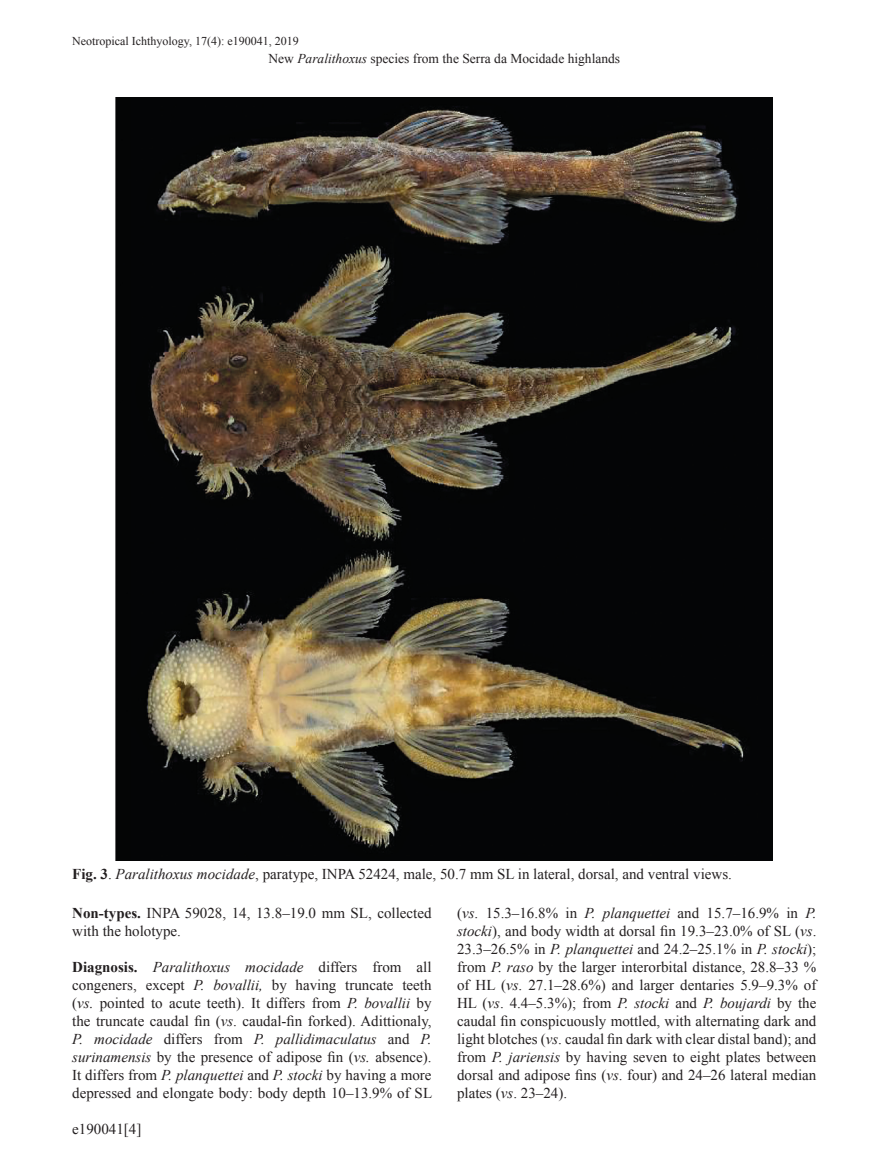
<style>
.page{position:relative;width:893px;height:1170px;background:#fff}
.page>*{position:absolute;margin:0;border:0;box-sizing:border-box;transform-origin:0 0}
.t1{font:15px/18px "Times New Roman";color:#231f20;text-align:justify}
.t2{font:13.5px "Times New Roman";color:#231f20}
.t3{font:12px "Times New Roman";color:#231f20}
.s1{font-style:italic}
.s2{font-weight:700}
</style>
<div class="page">
<img style="left:116px;top:98px;width:657px;height:762px">
<p class="t3" style="left:72px;top:33px;width:228px">Neotropical Ichthyology, 17(4): e190041, 2019</p>
<p class="t2" style="left:269px;top:49px;width:353px">New <span class="s1">Paralithoxus</span> species from the Serra da Mocidade highlands</p>
<p class="t1" style="left:72px;top:864px;width:661px"><span class="s2">Fig. 3</span>. <span class="s1">Paralithoxus mocidade</span>, paratype, INPA 52424, male, 50.7 mm SL in lateral, dorsal, and ventral views.</p>
<p class="t1" style="left:72px;top:903px;width:361px"><span class="s2">Non-types.</span> INPA 59028, 14, 13.8–19.0 mm SL, collected with the holotype.</p>
<p class="t1" style="left:72px;top:957px;width:361px"><span class="s2">Diagnosis.</span> <span class="s1">Paralithoxus mocidade</span> differs from all congeners, except <span class="s1">P. bovallii,</span> by having truncate teeth (<span class="s1">vs.</span> pointed to acute teeth). It differs from <span class="s1">P. bovallii</span> by the truncate caudal fin (<span class="s1">vs</span>. caudal-fin forked). Adittionaly, <span class="s1">P. mocidade</span> differs from <span class="s1">P. pallidimaculatus</span> and <span class="s1">P. surinamensis</span> by the presence of adipose fin (<span class="s1">vs.</span> absence).<br>It differs from <span class="s1">P. planquettei</span> and <span class="s1">P. stocki</span> by having a more depressed and elongate body: body depth 10–13.9% of SL</p>
<p class="t1" style="left:72px;top:1119px;width:71px">e190041[4]</p>
<p class="t1" style="left:457px;top:903px;width:361px">(<span class="s1">vs</span>. 15.3–16.8% in <span class="s1">P. planquettei</span> and 15.7–16.9% in <span class="s1">P. stocki</span>), and body width at dorsal fin 19.3–23.0% of SL (<span class="s1">vs</span>.<br>23.3–26.5% in <span class="s1">P. planquettei</span> and 24.2–25.1% in <span class="s1">P. stocki</span>); from <span class="s1">P. raso</span> by the larger interorbital distance, 28.8–33 % of HL (<span class="s1">vs</span>. 27.1–28.6%) and larger dentaries 5.9–9.3% of HL (<span class="s1">vs</span>. 4.4–5.3%); from <span class="s1">P. stocki</span> and <span class="s1">P. boujardi</span> by the caudal fin conspicuously mottled, with alternating dark and light blotches (<span class="s1">vs</span>. caudal fin dark with clear distal band); and from <span class="s1">P. jariensis</span> by having seven to eight plates between dorsal and adipose fins (<span class="s1">vs</span>. four) and 24–26 lateral median plates (<span class="s1">vs</span>. 23–24).</p>
</div>
